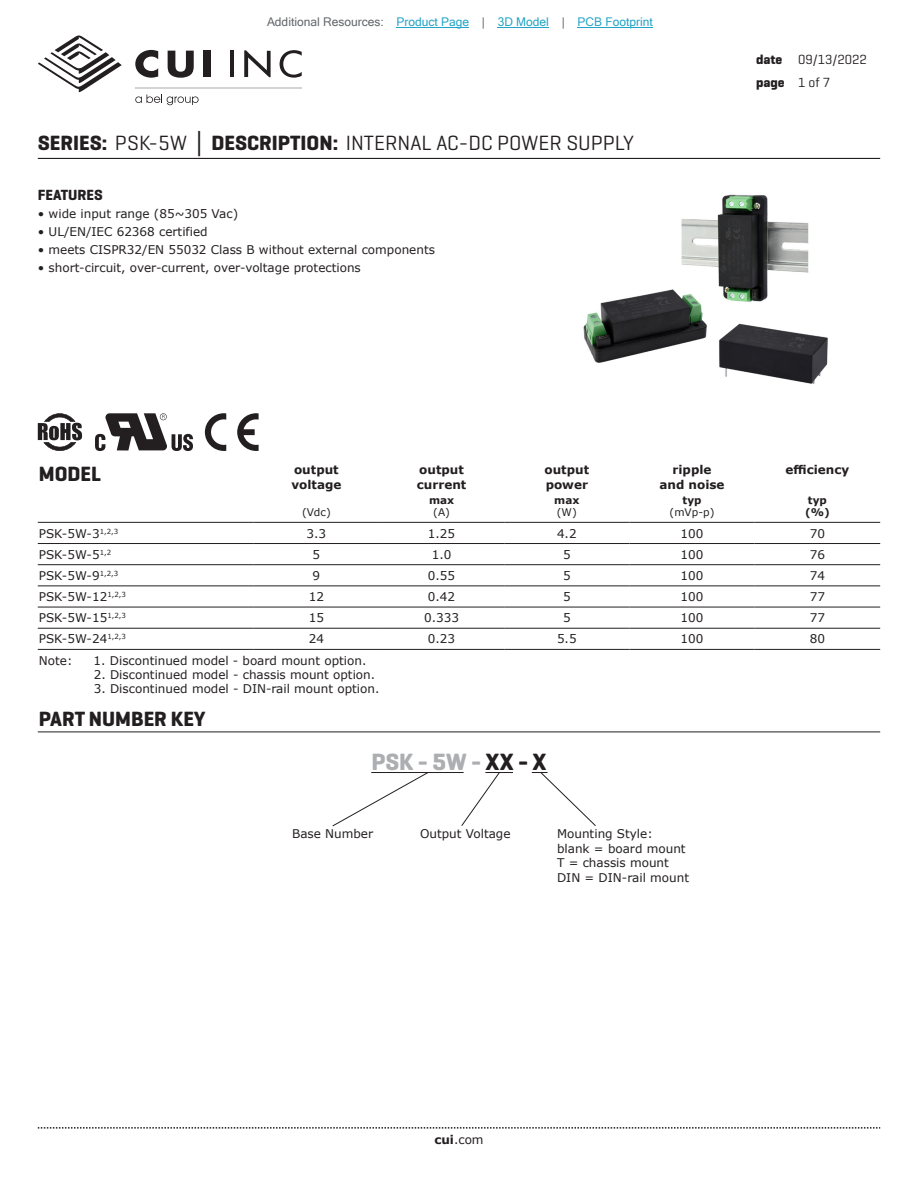
<style>
.page{position:relative;width:918px;height:1188px;background:#fff}
.page>*{position:absolute;margin:0;border:0;box-sizing:border-box;transform-origin:0 0}
.t1{font:700 24px "Geogrotesque";color:#adaeb2}
.t2{font:21px "Geogrotesque";color:#231f20}
.t3{font:700 21px "Geogrotesque";color:#231f20}
.t4{font:700 15px "Geogrotesque";color:#231f20}
.t5{font:13.5px/22.5px "Geogrotesque";color:#231f20}
.t6{font:12px/14.4px "Verdana";color:#231f20}
.t7{font:700 12px/14.4px "Verdana";color:#231f20}
.t8{font:12px "Microsoft Sans Serif";color:#23a4c6}
.t9{font:10.5px "Verdana";color:#231f20}
.t10{font:700 10.5px/12.6px "Verdana";color:#231f20}
.s1{color:#63676b}
.s2{font-weight:700}
.s3{font-family:"Verdana";font-weight:700}
.s4{color:#231f20}
</style>
<div class="page">
<svg style="left:38px;top:1127px;width:842px;height:2px"></svg>
<hr style="left:38px;top:158px;width:842px;height:1px;background:#231f20">
<svg style="left:38px;top:35px;width:84px;height:58px"></svg>
<hr style="left:230px;top:51px;width:4px;height:26px;background:#231f20">
<svg style="left:244px;top:50px;width:27px;height:27px"></svg>
<svg style="left:280px;top:50px;width:22px;height:28px"></svg>
<svg style="left:135px;top:50px;width:23px;height:28px"></svg>
<svg style="left:168px;top:51px;width:26px;height:27px"></svg>
<div style="left:203px;top:51px;width:8px;height:26px;background:#231f20"></div>
<svg style="left:135px;top:94px;width:64px;height:11px"></svg>
<hr style="left:135px;top:88px;width:167px;height:1px;background:#231f20">
<hr style="left:38px;top:522px;width:216px;height:1px;background:#231f20">
<hr style="left:254px;top:522px;width:125px;height:1px;background:#231f20">
<hr style="left:379px;top:522px;width:125px;height:1px;background:#231f20">
<hr style="left:504px;top:522px;width:125px;height:1px;background:#231f20">
<hr style="left:629px;top:522px;width:126px;height:1px;background:#231f20">
<hr style="left:755px;top:522px;width:125px;height:1px;background:#231f20">
<hr style="left:38px;top:543px;width:216px;height:1px;background:#231f20">
<hr style="left:254px;top:543px;width:125px;height:1px;background:#231f20">
<hr style="left:379px;top:543px;width:125px;height:1px;background:#231f20">
<hr style="left:504px;top:543px;width:125px;height:1px;background:#231f20">
<hr style="left:629px;top:543px;width:126px;height:1px;background:#231f20">
<hr style="left:755px;top:543px;width:125px;height:1px;background:#231f20">
<hr style="left:38px;top:564px;width:216px;height:1px;background:#231f20">
<hr style="left:254px;top:564px;width:125px;height:1px;background:#231f20">
<hr style="left:379px;top:564px;width:125px;height:1px;background:#231f20">
<hr style="left:504px;top:564px;width:125px;height:1px;background:#231f20">
<hr style="left:629px;top:564px;width:126px;height:1px;background:#231f20">
<hr style="left:755px;top:564px;width:125px;height:1px;background:#231f20">
<hr style="left:38px;top:586px;width:216px;height:1px;background:#231f20">
<hr style="left:254px;top:586px;width:125px;height:1px;background:#231f20">
<hr style="left:379px;top:586px;width:125px;height:1px;background:#231f20">
<hr style="left:504px;top:586px;width:125px;height:1px;background:#231f20">
<hr style="left:629px;top:586px;width:126px;height:1px;background:#231f20">
<hr style="left:755px;top:586px;width:125px;height:1px;background:#231f20">
<hr style="left:38px;top:607px;width:216px;height:1px;background:#231f20">
<hr style="left:254px;top:607px;width:125px;height:1px;background:#231f20">
<hr style="left:379px;top:607px;width:125px;height:1px;background:#231f20">
<hr style="left:504px;top:607px;width:125px;height:1px;background:#231f20">
<hr style="left:629px;top:607px;width:126px;height:1px;background:#231f20">
<hr style="left:755px;top:607px;width:125px;height:1px;background:#231f20">
<hr style="left:38px;top:628px;width:216px;height:1px;background:#231f20">
<hr style="left:254px;top:628px;width:125px;height:1px;background:#231f20">
<hr style="left:379px;top:628px;width:125px;height:1px;background:#231f20">
<hr style="left:504px;top:628px;width:125px;height:1px;background:#231f20">
<hr style="left:629px;top:628px;width:126px;height:1px;background:#231f20">
<hr style="left:755px;top:628px;width:125px;height:1px;background:#231f20">
<hr style="left:38px;top:649px;width:216px;height:1px;background:#231f20">
<hr style="left:254px;top:649px;width:125px;height:1px;background:#231f20">
<hr style="left:379px;top:649px;width:125px;height:1px;background:#231f20">
<hr style="left:504px;top:649px;width:125px;height:1px;background:#231f20">
<hr style="left:629px;top:649px;width:126px;height:1px;background:#231f20">
<hr style="left:755px;top:649px;width:125px;height:1px;background:#231f20">
<svg style="left:95px;top:413px;width:98px;height:38px"></svg>
<svg style="left:38px;top:413px;width:44px;height:38px"></svg>
<svg style="left:205px;top:413px;width:54px;height:38px"></svg>
<hr style="left:38px;top:732px;width:842px;height:1px;background:#231f20">
<hr style="left:371px;top:772px;width:93px;height:1px;background:#231f20">
<svg style="left:332px;top:772px;width:96px;height:55px"></svg>
<svg style="left:461px;top:772px;width:52px;height:54px"></svg>
<svg style="left:532px;top:772px;width:64px;height:54px"></svg>
<img style="left:583px;top:194px;width:245px;height:190px">
<hr style="left:397px;top:27px;width:72px;height:1px;background:#23a4c6">
<hr style="left:498px;top:27px;width:51px;height:1px;background:#23a4c6">
<hr style="left:578px;top:27px;width:75px;height:1px;background:#23a4c6">
<p class="t8" style="left:267px;top:15px;width:387px"><span class="s1">Additional Resources:</span> Product Page <span class="s1">|</span> 3D Model <span class="s1">|</span> PCB Footprint</p>
<h2 class="t2" style="left:38px;top:130px;width:598px"><span class="s2">SERIES:</span> PSK-5W <span class="s3">│</span> <span class="s2">DESCRIPTION:</span> INTERNAL AC-DC POWER SUPPLY</h2>
<p class="t4" style="left:38px;top:186px;width:67px">FEATURES</p>
<p class="t6" style="left:38px;top:207px;width:202px">• wide input range (85~305 Vac)</p>
<p class="t6" style="left:38px;top:225px;width:171px">• UL/EN/IEC 62368 certified</p>
<p class="t6" style="left:38px;top:243px;width:399px">• meets CISPR32/EN 55032 Class B without external components</p>
<p class="t6" style="left:38px;top:261px;width:325px">• short-circuit, over-current, over-voltage protections</p>
<p class="t5" style="left:756px;top:48px;width:112px"><span class="s2">date</span> 09/13/2022 <span class="s2">page</span> 1 of 7</p>
<h2 class="t3" style="left:39px;top:461px;width:64px">MODEL</h2>
<p class="t7" style="left:291px;top:462px;width:51px">output voltage</p>
<p class="t7" style="left:417px;top:462px;width:51px">output current</p>
<p class="t7" style="left:545px;top:462px;width:46px">output power</p>
<p class="t7" style="left:660px;top:462px;width:67px;text-align:center">ripple and noise</p>
<p class="t7" style="left:786px;top:462px;width:65px">efficiency</p>
<p class="t9" style="left:302px;top:505px;width:30px">(Vdc)</p>
<p class="t10" style="left:683px;top:493px;width:20px">typ</p>
<p class="t9" style="left:670px;top:505px;width:46px">(mVp-p)</p>
<p class="t10" style="left:805px;top:493px;width:26px">typ (%)</p>
<p class="t10" style="left:429px;top:493px;width:27px">max</p>
<p class="t9" style="left:433px;top:505px;width:18px">(A)</p>
<p class="t10" style="left:554px;top:493px;width:27px">max</p>
<p class="t9" style="left:557px;top:505px;width:21px">(W)</p>
<p class="t6" style="left:39px;top:526px;width:81px">PSK-5W-3<sup>1,2,3</sup></p>
<p class="t6" style="left:307px;top:526px;width:21px">3.3</p>
<p class="t6" style="left:428px;top:526px;width:29px">1.25</p>
<p class="t6" style="left:557px;top:526px;width:21px">4.2</p>
<p class="t6" style="left:681px;top:526px;width:24px">100</p>
<p class="t6" style="left:810px;top:526px;width:17px">70</p>
<p class="t6" style="left:39px;top:547px;width:74px">PSK-5W-5<sup>1,2</sup></p>
<p class="t6" style="left:313px;top:547px;width:9px">5</p>
<p class="t6" style="left:432px;top:547px;width:21px">1.0</p>
<p class="t6" style="left:563px;top:547px;width:9px">5</p>
<p class="t6" style="left:681px;top:547px;width:24px">100</p>
<p class="t6" style="left:810px;top:547px;width:17px">76</p>
<p class="t6" style="left:39px;top:568px;width:81px">PSK-5W-9<sup>1,2,3</sup></p>
<p class="t6" style="left:313px;top:568px;width:9px">9</p>
<p class="t6" style="left:428px;top:568px;width:29px">0.55</p>
<p class="t6" style="left:563px;top:568px;width:9px">5</p>
<p class="t6" style="left:681px;top:568px;width:24px">100</p>
<p class="t6" style="left:810px;top:568px;width:17px">74</p>
<p class="t6" style="left:39px;top:589px;width:88px">PSK-5W-12<sup>1,2,3</sup></p>
<p class="t6" style="left:309px;top:589px;width:17px">12</p>
<p class="t6" style="left:428px;top:589px;width:29px">0.42</p>
<p class="t6" style="left:563px;top:589px;width:9px">5</p>
<p class="t6" style="left:681px;top:589px;width:24px">100</p>
<p class="t6" style="left:810px;top:589px;width:17px">77</p>
<p class="t6" style="left:39px;top:611px;width:88px">PSK-5W-15<sup>1,2,3</sup></p>
<p class="t6" style="left:309px;top:611px;width:17px">15</p>
<p class="t6" style="left:424px;top:611px;width:36px">0.333</p>
<p class="t6" style="left:563px;top:611px;width:9px">5</p>
<p class="t6" style="left:681px;top:611px;width:24px">100</p>
<p class="t6" style="left:810px;top:611px;width:17px">77</p>
<p class="t6" style="left:39px;top:632px;width:88px">PSK-5W-24<sup>1,2,3</sup></p>
<p class="t6" style="left:309px;top:632px;width:17px">24</p>
<p class="t6" style="left:428px;top:632px;width:29px">0.23</p>
<p class="t6" style="left:557px;top:632px;width:21px">5.5</p>
<p class="t6" style="left:681px;top:632px;width:24px">100</p>
<p class="t6" style="left:810px;top:632px;width:17px">80</p>
<p class="t6" style="left:39px;top:653px;width:35px">Note:</p>
<p class="t6" style="left:94px;top:653px;width:274px">1. Discontinued model - board mount option.</p>
<p class="t6" style="left:94px;top:667px;width:283px">2. Discontinued model - chassis mount option.</p>
<p class="t6" style="left:94px;top:682px;width:287px">3. Discontinued model - DIN-rail mount option.</p>
<h2 class="t3" style="left:39px;top:706px;width:168px">PART NUMBER KEY</h2>
<h1 class="t1" style="left:371px;top:747px;width:177px">PSK - 5W - <span class="s4">XX - X</span></h1>
<p class="t6" style="left:292px;top:827px;width:83px">Base Number</p>
<p class="t6" style="left:420px;top:827px;width:92px">Output Voltage</p>
<p class="t6" style="left:557px;top:827px;width:134px">Mounting Style:<br>blank = board mount<br>T = chassis mount<br>DIN = DIN-rail mount</p>
<p class="t6" style="left:434px;top:1132px;width:51px"><span class="s2">cui</span>.com</p>
</div>
